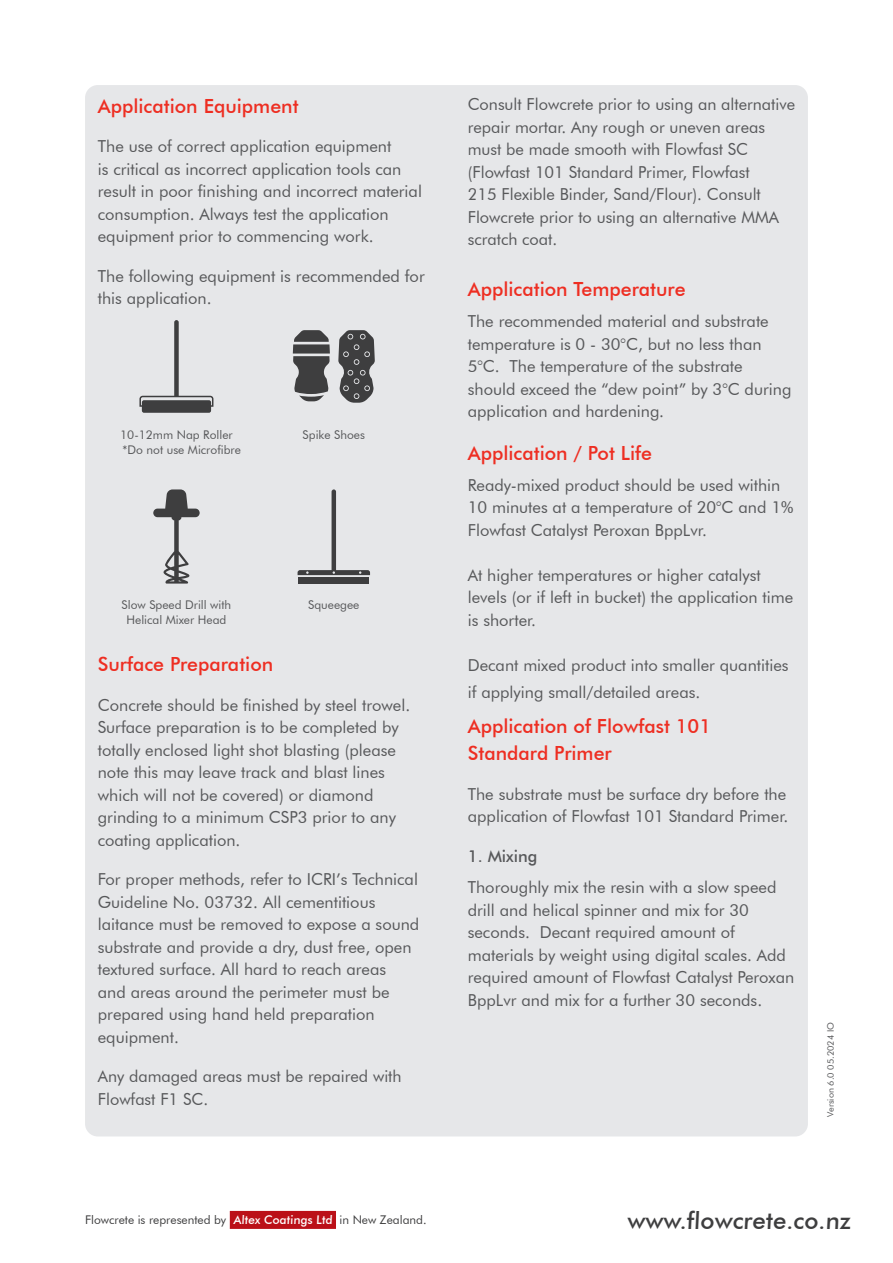
<style>
.page{position:relative;width:893px;height:1263px;background:#fff}
.page>*{position:absolute;margin:0;border:0;box-sizing:border-box;transform-origin:0 0}
.t1{font:500 24px "Futura BT";color:#3e3e3f}
.t2{font:500 19.5px/27px "Futura BT";color:#ee2e22}
.t3{font:16.5px/22.5px "Futura BT";color:#57585a}
.t4{font:500 16.5px "Futura BT";color:#57585a}
.t5{font:12px/14.4px "Futura BT";color:#57585a}
.t6{font:12px "Futura BT";color:#3e3e3f}
.t7{font:9px "Futura BT";color:#57585a}
.s1{font-weight:500;color:#fff}
</style>
<div class="page">
<div style="left:85px;top:85px;width:723px;height:1051px;background:#e6e7e9;border-radius:13px"></div>
<svg style="left:139px;top:320px;width:74px;height:93px"></svg>
<svg style="left:294px;top:330px;width:35px;height:12px"></svg>
<div style="left:293px;top:344px;width:37px;height:10px;background:#3e3e3f"></div>
<svg style="left:293px;top:356px;width:37px;height:45px"></svg>
<svg style="left:338px;top:330px;width:37px;height:73px"></svg>
<svg style="left:153px;top:489px;width:47px;height:95px"></svg>
<div style="left:298px;top:577px;width:71px;height:7px;background:#3e3e3f"></div>
<svg style="left:298px;top:489px;width:72px;height:86px"></svg>
<div style="left:230px;top:1211px;width:106px;height:18px;background:#bb1018"></div>
<p class="t2" style="left:98px;top:92px;width:202px">Application Equipment</p>
<p class="t3" style="left:98px;top:135px;width:326px">The use of correct application equipment<br>is critical as incorrect application tools can result in poor finishing and incorrect material consumption. Always test the application equipment prior to commencing work.</p>
<p class="t3" style="left:98px;top:264px;width:328px">The following equipment is recommended for this application.</p>
<p class="t5" style="left:120px;top:428px;width:122px">10-12mm Nap Roller *Do not use Microfibre</p>
<p class="t5" style="left:303px;top:428px;width:64px">Spike Shoes</p>
<p class="t5" style="left:122px;top:598px;width:111px;text-align:center">Slow Speed Drill with<br>Helical Mixer Head</p>
<p class="t5" style="left:308px;top:598px;width:53px">Squeegee</p>
<p class="t2" style="left:98px;top:651px;width:177px">Surface Preparation</p>
<p class="t3" style="left:98px;top:693px;width:314px">Concrete should be finished by steel trowel.<br>Surface preparation is to be completed by totally enclosed light shot blasting (please note this may leave track and blast lines which will not be covered) or diamond grinding to a minimum CSP3 prior to any coating application.</p>
<p class="t3" style="left:98px;top:868px;width:323px">For proper methods, refer to ICRI’s Technical Guideline No. 03732. All cementitious laitance must be removed to expose a sound substrate and provide a dry, dust free, open textured surface. All hard to reach areas<br>and areas around the perimeter must be prepared using hand held preparation equipment.</p>
<p class="t3" style="left:98px;top:1065px;width:305px">Any damaged areas must be repaired with<br>Flowfast F1 SC.</p>
<p class="t3" style="left:468px;top:93px;width:329px">Consult Flowcrete prior to using an alternative repair mortar. Any rough or uneven areas must be made smooth with Flowfast SC (Flowfast 101 Standard Primer, Flowfast<br>215 Flexible Binder, Sand/Flour). Consult Flowcrete prior to using an alternative MMA scratch coat.</p>
<p class="t2" style="left:468px;top:276px;width:219px">Application Temperature</p>
<p class="t3" style="left:468px;top:310px;width:325px">The recommended material and substrate temperature is 0 - 30°C, but no less than 5°C. The temperature of the substrate should exceed the “dew point” by 3°C during application and hardening.</p>
<p class="t2" style="left:468px;top:439px;width:186px">Application / Pot Life</p>
<p class="t3" style="left:468px;top:474px;width:327px">Ready-mixed product should be used within<br>10 minutes at a temperature of 20°C and 1%<br>Flowfast Catalyst Peroxan BppLvr.</p>
<p class="t3" style="left:468px;top:564px;width:327px">At higher temperatures or higher catalyst levels (or if left in bucket) the application time is shorter.</p>
<p class="t3" style="left:468px;top:651px;width:322px;line-height:27px">Decant mixed product into smaller quantities if applying small/detailed areas.</p>
<p class="t2" style="left:468px;top:713px;width:245px">Application of Flowfast 101<br>Standard Primer</p>
<p class="t3" style="left:468px;top:783px;width:322px">The substrate must be surface dry before the application of Flowfast 101 Standard Primer.</p>
<p class="t4" style="left:468px;top:846px;width:71px">1. Mixing</p>
<p class="t3" style="left:468px;top:876px;width:328px">Thoroughly mix the resin with a slow speed drill and helical spinner and mix for 30 seconds. Decant required amount of materials by weight using digital scales. Add required amount of Flowfast Catalyst Peroxan BppLvr and mix for a further 30 seconds.</p>
<p class="t7" style="left:825px;top:1117px;width:96px;rotate:-90deg">Version 6.0 05.2024 IO</p>
<p class="t6" style="left:85px;top:1213px;width:343px">Flowcrete is represented by <span class="s1">Altex Coatings Ltd</span> in New Zealand.</p>
<h1 class="t1" style="left:627px;top:1206px;width:226px">www.flowcrete.co.nz</h1>
</div>
